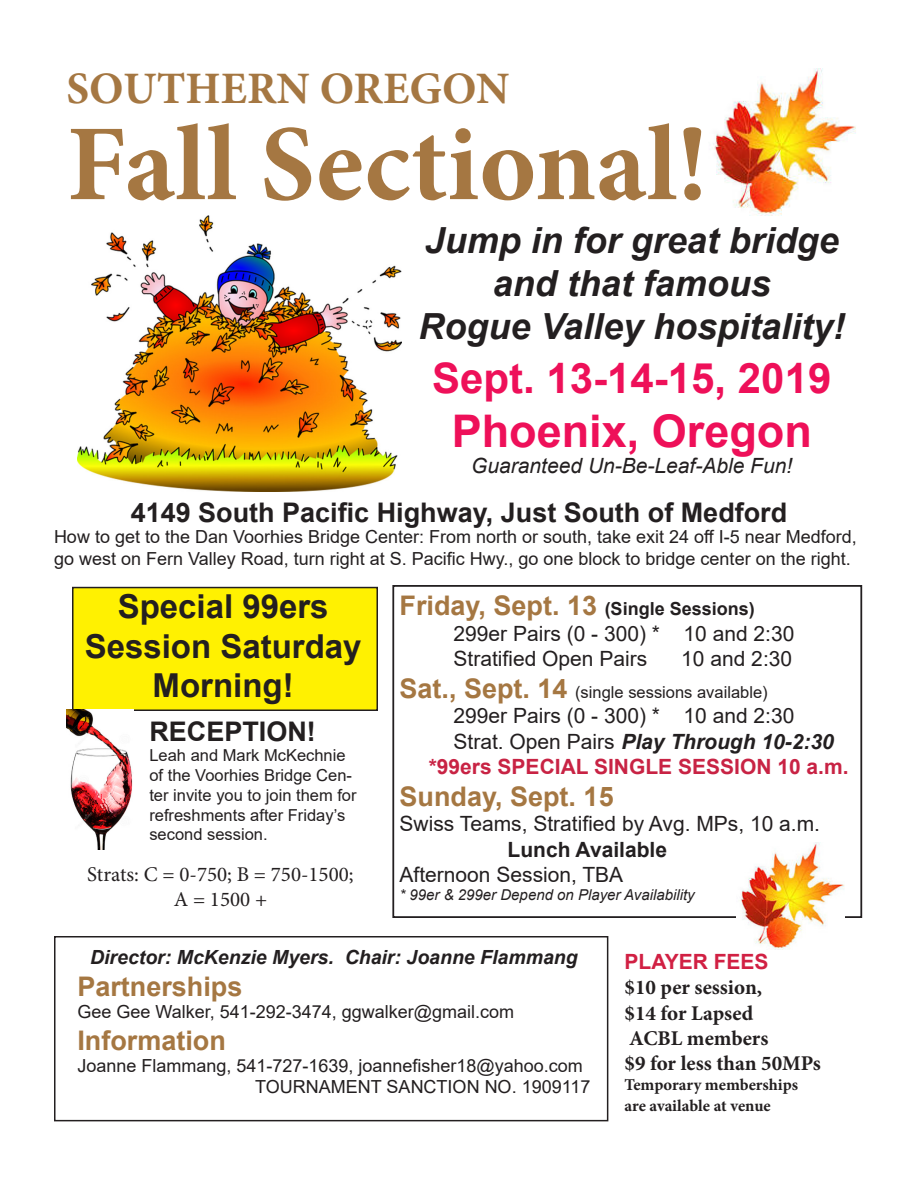
<style>
.page{position:relative;width:918px;height:1188px;background:#fff}
.page>*{position:absolute;margin:0;border:0;box-sizing:border-box;transform-origin:0 0}
.t1{font:700 108px "Minion Pro";letter-spacing:.005em;color:#a57742}
.t2{font:700 45px "Arial";color:#ee1059}
.t3{font:700 45px "Minion Pro";color:#a57742}
.t4{font:700 42px "Arial";color:#ee1059}
.t5{font:italic 700 36px/43.2px "Arial";color:#231f20;text-align:center}
.t6{font:700 33px "Arial";color:#231f20}
.t7{font:700 27px "Arial";color:#231f20}
.t8{font:700 27px "Arial";color:#a57742}
.t9{font:21px/25.2px "Arial";color:#231f20}
.t10{font:700 21px "Minion Pro";color:#231f20}
.t11{font:21px "Minion Pro";color:#231f20}
.t12{font:700 21px "Arial";color:#c82344}
.t13{font:italic 21px "Arial";color:#231f20}
.t14{font:700 21px "Arial";color:#231f20}
.t15{font:700 21px "Arial";color:#d12043}
.t16{font:italic 700 19.5px "Arial";color:#231f20}
.t17{font:18px/21.6px "Arial";color:#231f20}
.t18{font:700 18px "Arial";color:#231f20}
.t19{font:16.5px/19.8px "Arial";color:#231f20}
.t20{font:700 16.5px "Minion Pro";letter-spacing:-.005em;color:#231f20}
.t21{font:italic 15px "Arial";color:#231f20}
.s1{font-size:27px;color:#a57742}
.s2{font-weight:700;font-size:27px;color:#a57742}
.s3{font-weight:700;font-style:italic}
</style>
<div class="page">
<div style="left:73px;top:588px;width:304px;height:122px;background:#fff101"></div>
<div style="left:72px;top:587px;width:306px;height:124px;border:2px solid #231f20"></div>
<div style="left:54px;top:936px;width:554px;height:185px;border:2px solid #231f20"></div>
<div style="left:392px;top:585px;width:470px;height:333px;border:2px solid #231f20"></div>
<img style="left:67px;top:709px;width:67px;height:140px">
<img style="left:77px;top:215px;width:324px;height:276px">
<img style="left:713px;top:68px;width:143px;height:147px">
<img style="left:736px;top:842px;width:108px;height:107px">
<p class="t3" style="left:67px;top:57px;width:444px">SOUTHERN OREGON</p>
<p class="t1" style="left:67px;top:89px;width:643px">Fall Sectional!</p>
<p class="t5" style="left:425px;top:220px;width:416px">Jump in for great bridge and that famous</p>
<p class="t5" style="left:418px;top:306px;width:428px">Rogue Valley hospitality!</p>
<p class="t4" style="left:432px;top:349px;width:401px">Sept. 13-14-15, 2019</p>
<p class="t2" style="left:452px;top:400px;width:362px">Phoenix, Oregon</p>
<p class="t13" style="left:471px;top:452px;width:322px">Guaranteed Un-Be-Leaf-Able Fun!</p>
<p class="t7" style="left:131px;top:493px;width:658px">4149 South Pacific Highway, Just South of Medford</p>
<p class="t17" style="left:54px;top:526px;width:804px">How to get to the Dan Voorhies Bridge Center: From north or south, take exit 24 off I-5 near Medford, go west on Fern Valley Road, turn right at S. Pacific Hwy., go one block to bridge center on the right.</p>
<p class="t18" style="left:400px;top:596px;width:357px"><span class="s1">Friday, Sept. 13</span> (Single Sessions)</p>
<p class="t9" style="left:454px;top:621px;width:342px">299er Pairs (0 - 300) * 10 and 2:30<br>Stratified Open Pairs</p>
<p class="t6" style="left:118px;top:583px;width:212px">Special 99ers</p>
<p class="t6" style="left:85px;top:623px;width:278px">Session Saturday</p>
<p class="t6" style="left:153px;top:662px;width:143px">Morning!</p>
<p class="t9" style="left:681px;top:646px;width:112px">10 and 2:30</p>
<p class="t19" style="left:400px;top:682px;width:370px"><span class="s2">Sat., Sept. 14</span> (single sessions available)</p>
<p class="t9" style="left:454px;top:703px;width:382px">299er Pairs (0 - 300) * 10 and 2:30<br>Strat. Open Pairs <span class="s3">Play Through 10-2:30</span></p>
<p class="t12" style="left:429px;top:752px;width:421px">*99ers SPECIAL SINGLE SESSION 10 a.m.</p>
<p class="t8" style="left:400px;top:778px;width:216px">Sunday, Sept. 15</p>
<p class="t9" style="left:400px;top:811px;width:422px">Swiss Teams, Stratified by Avg. MPs, 10 a.m.</p>
<p class="t14" style="left:508px;top:834px;width:161px">Lunch Available</p>
<p class="t9" style="left:400px;top:862px;width:225px">Afternoon Session, TBA</p>
<p class="t21" style="left:400px;top:885px;width:297px">* 99er &amp; 299er Depend on Player Availability</p>
<p class="t7" style="left:149px;top:713px;width:168px">RECEPTION!</p>
<p class="t19" style="left:149px;top:745px;width:209px">Leah and Mark McKechnie of the Voorhies Bridge Cen&shy;ter invite you to join them for refreshments after Friday’s second session.</p>
<p class="t11" style="left:87px;top:860px;width:268px">Strats: C = 0-750; B = 750-1500;</p>
<p class="t11" style="left:174px;top:885px;width:95px">A = 1500 +</p>
<p class="t16" style="left:90px;top:944px;width:489px">Director: McKenzie Myers. Chair: Joanne Flammang</p>
<p class="t8" style="left:77px;top:968px;width:167px">Partnerships</p>
<p class="t17" style="left:77px;top:1000px;width:438px">Gee Gee Walker, 541-292-3474, ggwalker@gmail.com</p>
<p class="t8" style="left:77px;top:1022px;width:150px">Information</p>
<p class="t17" style="left:255px;top:1054px;width:337px;text-indent:-178px">Joanne Flammang, 541-727-1639, joannefisher18@yahoo.com<br>TOURNAMENT SANCTION NO. 1909117</p>
<p class="t15" style="left:625px;top:947px;width:145px">PLAYER FEES</p>
<p class="t10" style="left:625px;top:973px;width:139px">$10 per session,</p>
<p class="t10" style="left:625px;top:998px;width:130px">$14 for Lapsed</p>
<p class="t10" style="left:629px;top:1023px;width:141px">ACBL members</p>
<p class="t10" style="left:625px;top:1049px;width:198px">$9 for less than 50MPs</p>
<p class="t20" style="left:625px;top:1073px;width:175px">Temporary memberships</p>
<p class="t20" style="left:625px;top:1095px;width:148px">are available at venue</p>
</div>
